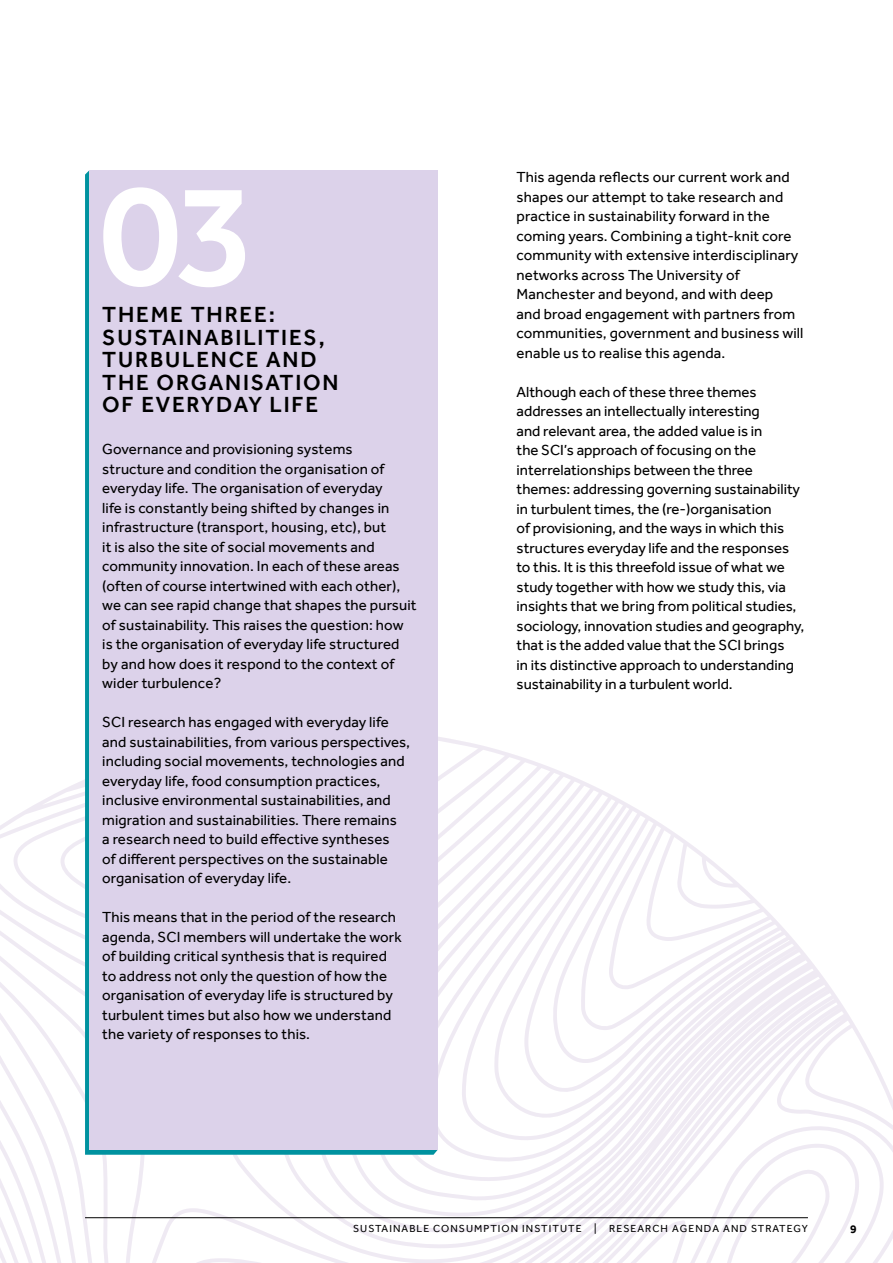
<style>
.page{position:relative;width:893px;height:1263px;background:#fff}
.page>*{position:absolute;margin:0;border:0;box-sizing:border-box;transform-origin:0 0}
.t1{font:500 150px "Effra";color:#fff}
.t2{font:500 22.5px/22.5px "Effra";letter-spacing:.08em;color:#000}
.t3{font:15px/19.5px "Effra";letter-spacing:.01em;color:#000}
.t4{font:700 12px "Effra";color:#000}
.t5{font:10.5px "Effra";letter-spacing:.1em;color:#000}
</style>
<div class="page">
<svg style="left:0;top:737px;width:893px;height:526px"></svg>
<svg style="left:720px;top:1169px;width:109px;height:94px"></svg>
<svg style="left:459px;top:1220px;width:227px;height:43px"></svg>
<div style="left:89px;top:170px;width:349px;height:979px;background:#dcd2ea"></div>
<hr style="left:85px;top:1217px;width:723px;height:1px;background:#000">
<p class="t1" style="left:99px;top:145px;width:159px">03</p>
<p class="t2" style="left:102px;top:303px;width:238px">THEME THREE:<br>SUSTAINABILITIES,<br>TURBULENCE AND<br>THE ORGANISATION<br>OF EVERYDAY LIFE</p>
<p class="t3" style="left:102px;top:439px;width:316px">Governance and provisioning systems structure and condition the organisation of everyday life. The organisation of everyday<br>life is constantly being shifted by changes in infrastructure (transport, housing, etc), but<br>it is also the site of social movements and community innovation. In each of these areas (often of course intertwined with each other), we can see rapid change that shapes the pursuit of sustainability. This raises the question: how is the organisation of everyday life structured by and how does it respond to the context of wider turbulence?</p>
<p class="t3" style="left:102px;top:712px;width:309px">SCI research has engaged with everyday life and sustainabilities, from various perspectives, including social movements, technologies and everyday life, food consumption practices, inclusive environmental sustainabilities, and migration and sustainabilities. There remains<br>a research need to build effective syntheses<br>of different perspectives on the sustainable organisation of everyday life.</p>
<p class="t3" style="left:102px;top:907px;width:301px">This means that in the period of the research agenda, SCI members will undertake the work of building critical synthesis that is required to address not only the question of how the organisation of everyday life is structured by turbulent times but also how we understand the variety of responses to this.</p>
<p class="t3" style="left:517px;top:167px;width:288px">This agenda reflects our current work and shapes our attempt to take research and practice in sustainability forward in the coming years. Combining a tight-knit core community with extensive interdisciplinary networks across The University of Manchester and beyond, and with deep<br>and broad engagement with partners from communities, government and business will enable us to realise this agenda.</p>
<p class="t3" style="left:517px;top:382px;width:289px">Although each of these three themes addresses an intellectually interesting<br>and relevant area, the added value is in<br>the SCI’s approach of focusing on the interrelationships between the three themes: addressing governing sustainability in turbulent times, the (re-)organisation<br>of provisioning, and the ways in which this structures everyday life and the responses to this. It is this threefold issue of what we study together with how we study this, via insights that we bring from political studies, sociology, innovation studies and geography, that is the added value that the SCI brings<br>in its distinctive approach to understanding sustainability in a turbulent world.</p>
<p class="t5" style="left:353px;top:1222px;width:456px">SUSTAINABLE CONSUMPTION INSTITUTE | RESEARCH AGENDA AND STRATEGY</p>
<p class="t4" style="left:850px;top:1221px;width:8px">9</p>
</div>
